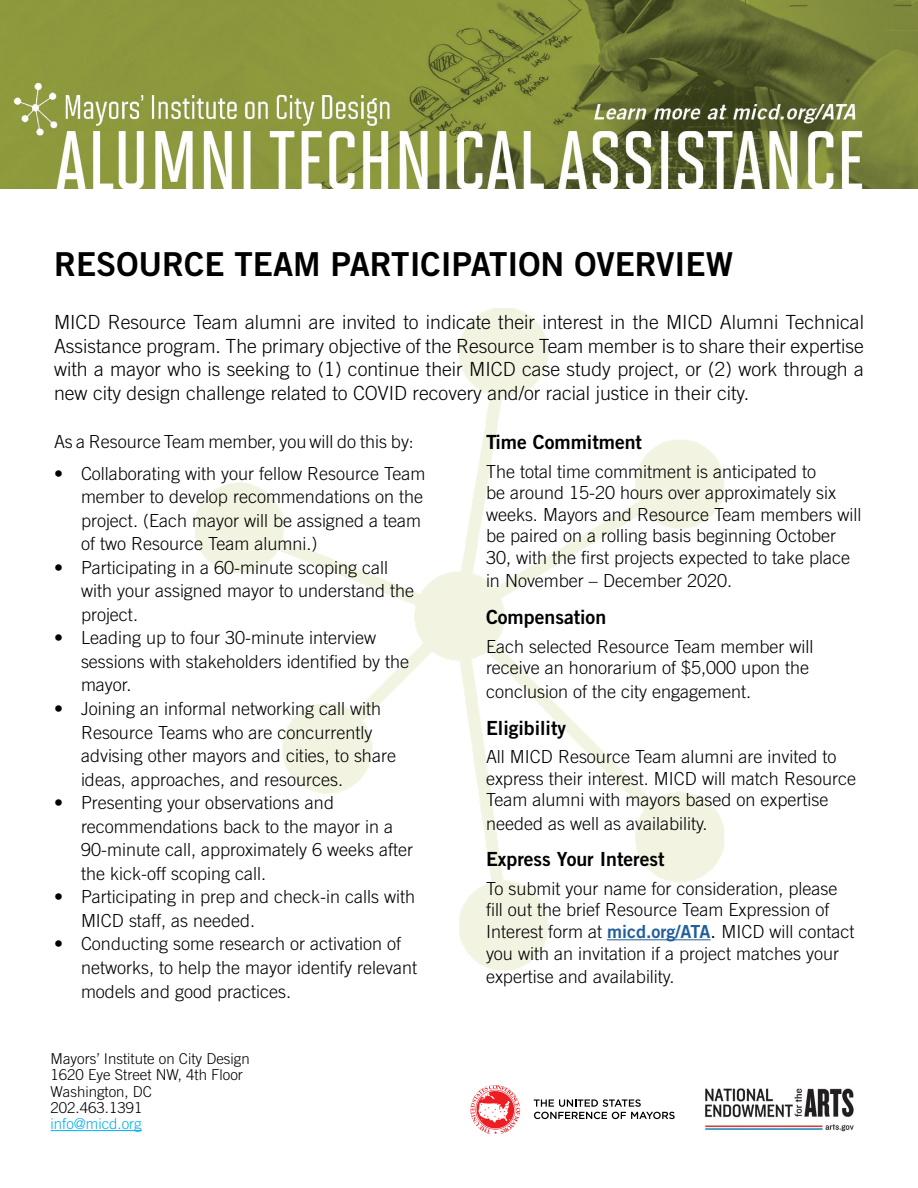
<style>
.page{position:relative;width:918px;height:1188px;background:#fff}
.page>*{position:absolute;margin:0;border:0;box-sizing:border-box;transform-origin:0 0}
.t1{font:33px "Trade Gothic LT Std Bd 2";color:#000}
.t2{font:300 19.5px/23.4px "Trade Gothic LT Std";color:#000;text-align:justify}
.t3{font:19.5px "Trade Gothic LT Std Bd 2";color:#000}
.t4{font:300 18px/23.5px "Trade Gothic LT Std";color:#000}
.t5{font:300 15px/16.2px "Trade Gothic LT Std";color:#000}
.t6{font:300 15px "Trade Gothic LT Std";color:#00aeef}
.s1{font-family:"Trade Gothic LT Std Bd 2";font-weight:400;color:#215e9e}
.s2{font-weight:400}
</style>
<div class="page">
<img style="left:0;top:0;width:918px;height:189px">
<img style="left:195px;top:308px;width:529px;height:661px">
<hr style="left:51px;top:1130px;width:91px;height:1px;background:#00aeef">
<img style="left:704px;top:1088px;width:150px;height:44px">
<svg style="left:534px;top:1099px;width:141px;height:20px"></svg>
<svg style="left:471px;top:1085px;width:49px;height:49px"></svg>
<hr style="left:607px;top:939px;width:104px;height:1px;background:#215e9e">
<h1 class="t1" style="left:54px;top:244px;width:681px">RESOURCE TEAM PARTICIPATION OVERVIEW</h1>
<p class="t2" style="left:54px;top:310px;width:812px">MICD Resource Team alumni are invited to indicate their interest in the MICD Alumni Technical Assistance program. The primary objective of the Resource Team member is to share their expertise with a mayor who is seeking to (1) continue their MICD case study project, or (2) work through a new city design challenge related to COVID recovery and/or racial justice in their city.</p>
<p class="t4" style="left:54px;top:430px;width:361px">As a Resource Team member, you will do this by:</p>
<p class="t4" style="left:81px;top:461px;width:346px;text-indent:-27px">• Collaborating with your fellow Resource Team member to develop recommendations on the project. (Each mayor will be assigned a team of two Resource Team alumni.)</p>
<p class="t4" style="left:81px;top:555px;width:335px;text-indent:-27px">• Participating in a 60-minute scoping call with your assigned mayor to understand the project.</p>
<p class="t4" style="left:81px;top:626px;width:330px;text-indent:-27px">• Leading up to four 30-minute interview sessions with stakeholders identified by the mayor.</p>
<p class="t4" style="left:81px;top:697px;width:316px;text-indent:-27px">• Joining an informal networking call with Resource Teams who are concurrently advising other mayors and cities, to share ideas, approaches, and resources.</p>
<p class="t4" style="left:81px;top:791px;width:334px;text-indent:-27px">• Presenting your observations and recommendations back to the mayor in a 90-minute call, approximately 6 weeks after the kick-off scoping call.</p>
<p class="t4" style="left:81px;top:885px;width:336px;text-indent:-27px">• Participating in prep and check-in calls with<br>MICD staff, as needed.</p>
<p class="t4" style="left:81px;top:932px;width:338px;text-indent:-27px">• Conducting some research or activation of networks, to help the mayor identify relevant models and good practices.</p>
<p class="t5" style="left:51px;top:1051px;width:201px">Mayors’ Institute on City Design<br>1620 Eye Street NW, 4th Floor<br>Washington, DC<br>202.463.1391</p>
<p class="t6" style="left:51px;top:1115px;width:93px">info@micd.org</p>
<p class="t3" style="left:486px;top:430px;width:158px">Time Commitment</p>
<p class="t4" style="left:486px;top:460px;width:377px;line-height:21.6px">The total time commitment is anticipated to<br>be around 15-20 hours over approximately six weeks. Mayors and Resource Team members will be paired on a rolling basis beginning October 30, with the first projects expected to take place</p>
<p class="t4" style="left:486px;top:569px;width:248px">in November – December 2020.</p>
<p class="t3" style="left:486px;top:605px;width:122px">Compensation</p>
<p class="t4" style="left:486px;top:635px;width:329px;line-height:21.6px">Each selected Resource Team member will receive an honorarium of $5,000 upon the</p>
<p class="t4" style="left:486px;top:679px;width:267px">conclusion of the city engagement.</p>
<p class="t3" style="left:486px;top:716px;width:82px">Eligibility</p>
<p class="t4" style="left:486px;top:746px;width:372px;line-height:21.6px">All MICD Resource Team alumni are invited to express their interest. MICD will match Resource<br>Team alumni with mayors based on expertise</p>
<p class="t4" style="left:486px;top:811px;width:223px">needed as well as availability.</p>
<p class="t3" style="left:486px;top:847px;width:180px">Express Your Interest</p>
<p class="t4" style="left:486px;top:877px;width:370px;line-height:21.6px">To submit your name for consideration, please fill out the brief Resource Team Expression of Interest form at <span class="s1">micd.org/ATA</span><span class="s2">.</span> MICD will contact you with an invitation if a project matches your</p>
<p class="t4" style="left:486px;top:965px;width:190px">expertise and availability.</p>
</div>
